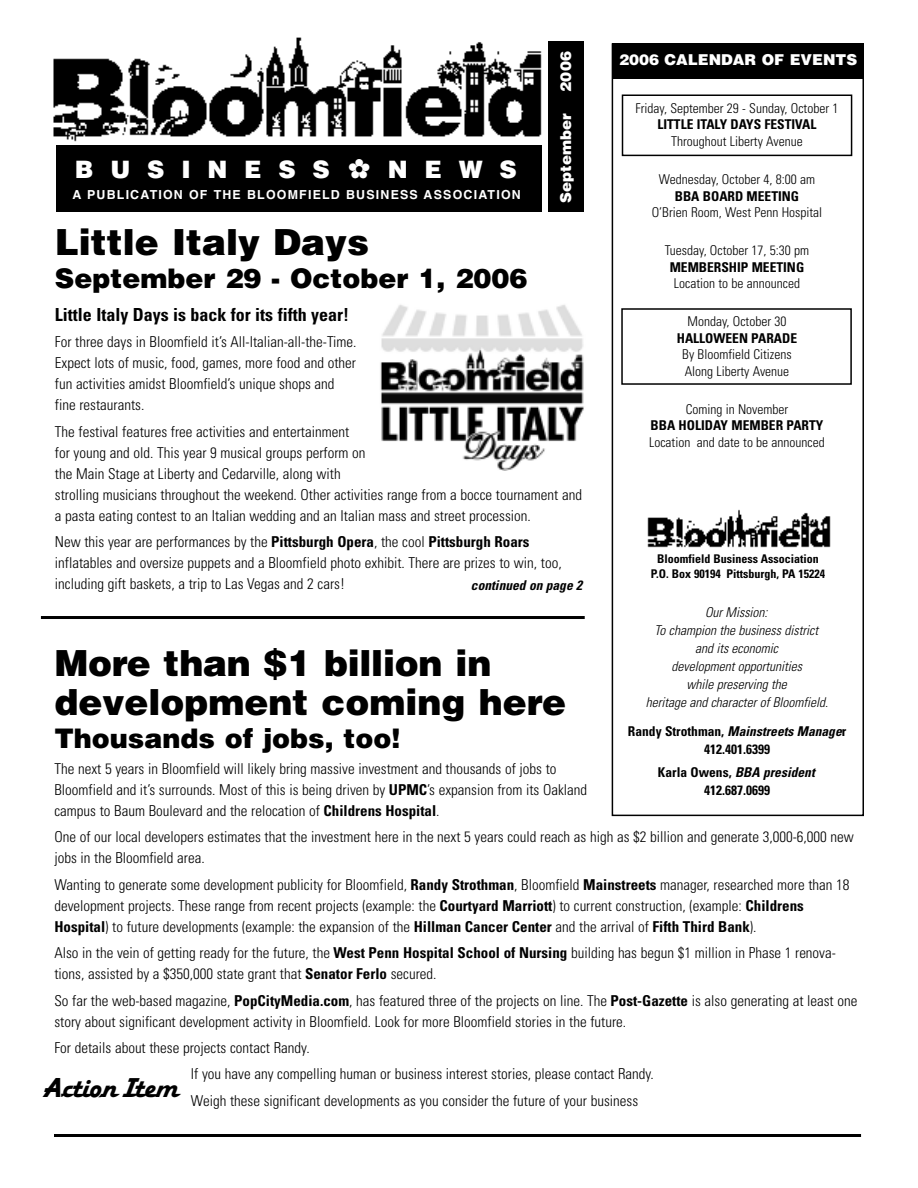
<style>
.page{position:relative;width:918px;height:1188px;background:#fff}
.page>*{position:absolute;margin:0;border:0;box-sizing:border-box;transform-origin:0 0}
.t1{font:900 36px/39px "Helvetica";color:#000}
.t2{font:900 27px "Helvetica";color:#000}
.t3{font:27px "Fleece";letter-spacing:-.06em;color:#000}
.t4{font:900 24px "Helvetica";letter-spacing:.7em;color:#fff}
.t5{font:700 condensed 18px "Univers";color:#000}
.t6{font:300 condensed 15px/21px "Univers";color:#000}
.t7{font:900 15px "Helvetica";color:#fff}
.t8{font:300 condensed 13.5px/16.5px "Univers";color:#000}
.t9{font:700 condensed 13.5px/18px "Univers";color:#000;text-align:center}
.t10{font:italic 300 condensed 13.5px/18px "Univers";color:#000;text-align:center}
.t11{font:italic 700 condensed 13.5px "Univers";color:#000}
.t12{font:700 12.45px "Helvetica";letter-spacing:.095em;color:#fff}
.t13{font:700 condensed 12px/15px "Univers";color:#000;text-align:center}
.s1{font-weight:700}
.s2{font-style:italic}
</style>
<div class="page">
<div style="left:612px;top:43px;width:252px;height:773px;border:2px solid #000"></div>
<div style="left:56px;top:146px;width:485px;height:66px;background:#000"></div>
<div style="left:549px;top:41px;width:35px;height:171px;background:#000"></div>
<img style="left:53px;top:37px;width:489px;height:105px">
<div style="left:612px;top:43px;width:252px;height:36px;background:#000"></div>
<img style="left:647px;top:509px;width:184px;height:39px">
<hr style="left:54px;top:1134px;width:807px;height:3px;background:#000">
<hr style="left:41px;top:616px;width:544px;height:3px;background:#000">
<div style="left:622px;top:94px;width:230px;height:62px;border:2px solid #000"></div>
<div style="left:621px;top:308px;width:231px;height:77px;border:2px solid #000"></div>
<img style="left:380px;top:305px;width:204px;height:165px">
<p class="t7" style="left:557px;top:92px;width:42px;rotate:-90deg">2006</p>
<p class="t7" style="left:619px;top:51px;width:240px">2006 CALENDAR OF EVENTS</p>
<p class="t8" style="left:636px;top:101px;width:204px">Friday, September 29 - Sunday, October 1</p>
<p class="t9" style="left:657px;top:117px;width:161px">LITTLE ITALY DAYS FESTIVAL</p>
<p class="t8" style="left:671px;top:134px;width:133px">Throughout Liberty Avenue</p>
<p class="t8" style="left:659px;top:172px;width:158px">Wednesday, October 4, 8:00 am</p>
<p class="t9" style="left:675px;top:188px;width:126px">BBA BOARD MEETING</p>
<p class="t8" style="left:652px;top:205px;width:172px">O’Brien Room, West Penn Hospital</p>
<p class="t8" style="left:665px;top:243px;width:146px">Tuesday, October 17, 5:30 pm</p>
<p class="t9" style="left:670px;top:259px;width:136px">MEMBERSHIP MEETING</p>
<p class="t8" style="left:674px;top:276px;width:128px">Location to be announced</p>
<p class="t8" style="left:688px;top:314px;width:100px">Monday, October 30</p>
<p class="t9" style="left:677px;top:330px;width:122px">HALLOWEEN PARADE</p>
<p class="t8" style="left:682px;top:347px;width:111px">By Bloomfield Citizens<br>Along Liberty Avenue</p>
<p class="t8" style="left:686px;top:402px;width:104px">Coming in November</p>
<p class="t9" style="left:651px;top:418px;width:174px">BBA HOLIDAY MEMBER PARTY</p>
<p class="t8" style="left:649px;top:435px;width:177px">Location and date to be announced</p>
<p class="t7" style="left:557px;top:203px;width:91px;rotate:-90deg">September</p>
<h3 class="t4" style="left:75px;top:156px;width:443px">BUSINESS✿NEWS</h3>
<p class="t12" style="left:72px;top:190px;width:450px">A PUBLICATION OF THE BLOOMFIELD BUSINESS ASSOCIATION</p>
<h1 class="t1" style="left:55px;top:223px;width:316px">Little Italy Days</h1>
<h2 class="t2" style="left:55px;top:263px;width:474px">September 29 - October 1, 2006</h2>
<p class="t5" style="left:55px;top:308px;width:296px">Little Italy Days is back for its fifth year!</p>
<p class="t6" style="left:55px;top:333px;width:303px">For three days in Bloomfield it’s All-Italian-all-the-Time.<br>Expect lots of music, food, games, more food and other fun activities amidst Bloomfield’s unique shops and fine restaurants.</p>
<p class="t6" style="left:55px;top:422px;width:529px">The festival features free activities and entertainment<br>for young and old. This year 9 musical groups perform on<br>the Main Stage at Liberty and Cedarville, along with<br>strolling musicians throughout the weekend. Other activities range from a bocce tournament and a pasta eating contest to an Italian wedding and an Italian mass and street procession.</p>
<p class="t6" style="left:55px;top:533px;width:508px">New this year are performances by the <span class="s1">Pittsburgh Opera</span>, the cool <span class="s1">Pittsburgh Roars </span>inflatables and oversize puppets and a Bloomfield photo exhibit. There are prizes to win, too, including gift baskets, a trip to Las Vegas and 2 cars!</p>
<p class="t13" style="left:651px;top:552px;width:176px">Bloomfield Business Association<br>P.O. Box 90194 Pittsburgh, PA 15224</p>
<p class="t11" style="left:471px;top:580px;width:113px">continued on page 2</p>
<p class="t10" style="left:646px;top:604px;width:184px">Our Mission:<br>To champion the business district and its economic<br>development opportunities<br>while preserving the<br>heritage and character of Bloomfield.</p>
<p class="t9" style="left:628px;top:723px;width:220px">Randy Strothman, <span class="s2">Mainstreets Manage</span>r<br>412.401.6399</p>
<p class="t9" style="left:658px;top:764px;width:158px">Karla Owens, <span class="s2">BBA president<br></span>412.687.0699</p>
<h1 class="t1" style="left:54px;top:644px;width:513px">More than $1 billion in development coming here</h1>
<h2 class="t2" style="left:54px;top:722px;width:348px">Thousands of jobs, too!</h2>
<p class="t6" style="left:54px;top:759px;width:534px">The next 5 years in Bloomfield will likely bring massive investment and thousands of jobs to<br>Bloomfield and it’s surrounds. Most of this is being driven by <span class="s1">UPMC</span>’s expansion from its Oakland campus to Baum Boulevard and the relocation of <span class="s1">Childrens Hospital</span>.</p>
<p class="t6" style="left:54px;top:828px;width:801px">One of our local developers estimates that the investment here in the next 5 years could reach as high as $2 billion and generate 3,000-6,000 new jobs in the Bloomfield area.</p>
<p class="t6" style="left:54px;top:875px;width:797px">Wanting to generate some development publicity for Bloomfield, <span class="s1">Randy Strothman</span>, Bloomfield <span class="s1">Mainstreets</span> manager, researched more than 18 development projects. These range from recent projects (example: the <span class="s1">Courtyard Marriott</span>) to current construction, (example: <span class="s1">Childrens<br>Hospital</span>) to future developments (example: the expansion of the <span class="s1">Hillman Cancer Center</span> and the arrival of <span class="s1">Fifth Third Bank</span>).</p>
<p class="t6" style="left:54px;top:944px;width:783px">Also in the vein of getting ready for the future, the <span class="s1">West Penn Hospital School of Nursing</span> building has begun $1 million in Phase 1 renova&shy;tions, assisted by a $350,000 state grant that <span class="s1">Senator Ferlo</span> secured.</p>
<p class="t6" style="left:54px;top:991px;width:805px">So far the web-based magazine, <span class="s1">PopCityMedia.com</span>, has featured three of the projects on line. The <span class="s1">Post-Gazette</span> is also generating at least one story about significant development activity in Bloomfield. Look for more Bloomfield stories in the future.</p>
<p class="t6" style="left:191px;top:1036px;width:464px;line-height:26.4px;text-indent:-137px">For details about these projects contact Randy.<br>If you have any compelling human or business interest stories, please contact Randy.<br>Weigh these significant developments as you consider the future of your business</p>
<h2 class="t3" style="left:42px;top:1079px;width:139px">Action Item</h2>
</div>
